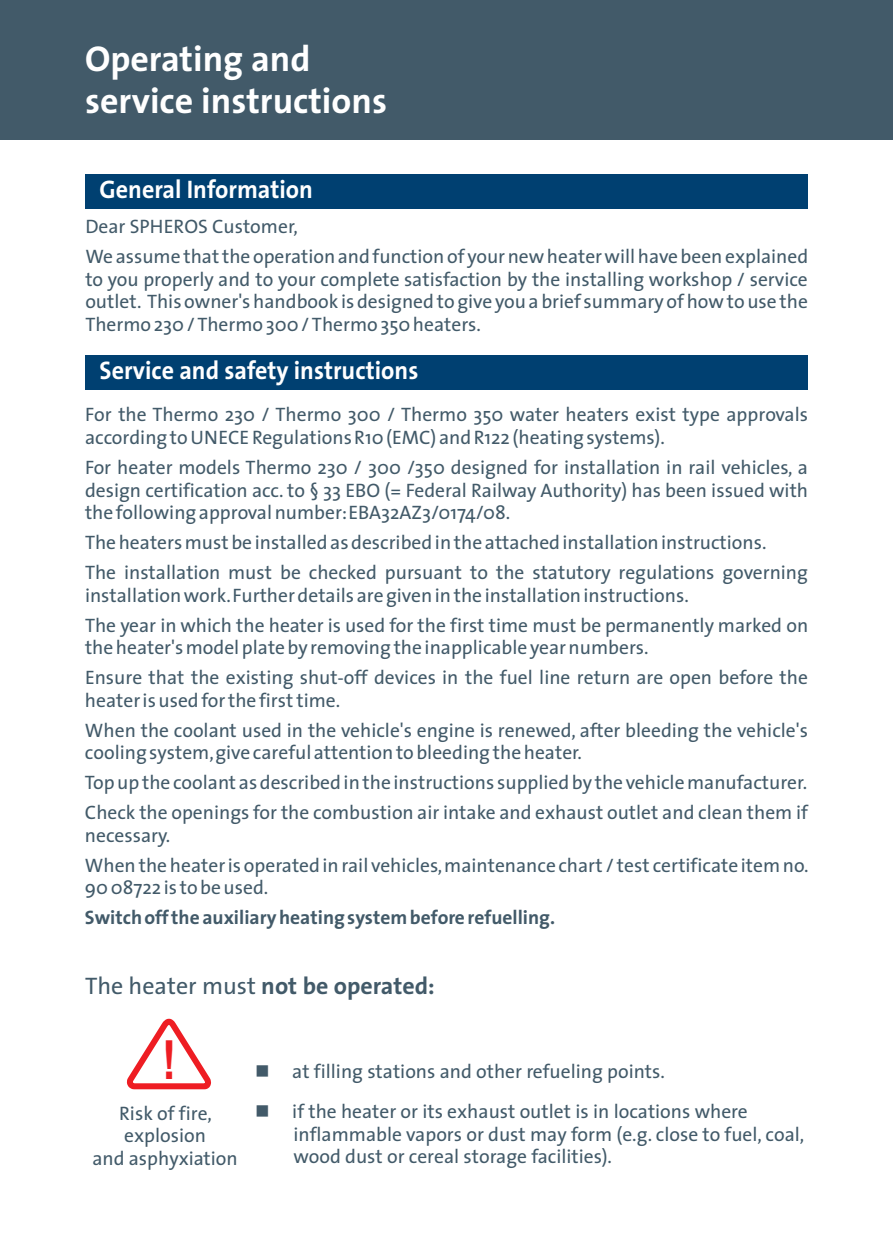
<style>
.page{position:relative;width:893px;height:1259px;background:#fff}
.page>*{position:absolute;margin:0;border:0;box-sizing:border-box;transform-origin:0 0}
.t1{font:700 54px "Arial";color:#ee1d23;scale:.79 1}
.t2{font:700 36px/42px "The Sans";color:#fff}
.t3{font:700 25.5px "The Sans";color:#fff;scale:.94 1}
.t4{font:700 24px "The Sans";color:#425a69}
.t5{font:19.5px/30px "The Sans";color:#425a69}
.t6{font:700 19.5px "The Sans";color:#425a69}
.s1{font-weight:400}
</style>
<div class="page">
<div style="left:0;top:0;width:893px;height:140px;background:#425a69"></div>
<div style="left:85px;top:174px;width:723px;height:34px;background:#004071"></div>
<div style="left:85px;top:355px;width:723px;height:34px;background:#004071"></div>
<svg style="left:126px;top:1018px;width:85px;height:72px"></svg>
<h2 class="t2" style="left:85px;top:43px;width:303px">Operating and service instructions</h2>
<h3 class="t3" style="left:100px;top:181px;width:228px">General Information</h3>
<p class="t5" style="left:85px;top:214px;width:724px">Dear SPHEROS Customer,<br>We assume that the operation and function of your new heater will have been explained</p>
<p class="t5" style="left:85px;top:271px;width:724px;line-height:22.5px;text-align:justify">to you properly and to your complete satisfaction by the installing workshop / service outlet. This owner's handbook is designed to give you a brief summary of how to use the Thermo 230 / Thermo 300 / Thermo 350 heaters.</p>
<h3 class="t3" style="left:100px;top:362px;width:341px">Service and safety instructions</h3>
<p class="t5" style="left:85px;top:407px;width:724px;line-height:22.5px">For the Thermo 230 / Thermo 300 / Thermo 350 water heaters exist type approvals according to UNECE Regulations R10 (EMC) and R122 (heating systems).</p>
<p class="t5" style="left:85px;top:459px;width:725px;line-height:22.5px;text-align:justify">For heater models Thermo 230 / 300 /350 designed for installation in rail vehicles, a design certification acc. to § 33 EBO (= Federal Railway Authority) has been issued with the following approval number:EBA32AZ3/0174/08.</p>
<p class="t5" style="left:85px;top:530px;width:724px">The heaters must be installed as described in the attached installation instructions.<br>The installation must be checked pursuant to the statutory regulations governing</p>
<p class="t5" style="left:85px;top:583px;width:725px">installation work.Further details are given in the installation instructions.<br>The year in which the heater is used for the first time must be permanently marked on</p>
<p class="t5" style="left:85px;top:635px;width:724px">the heater's model plate by removing the inapplicable year numbers.<br>Ensure that the existing shut-off devices in the fuel line return are open before the</p>
<p class="t5" style="left:85px;top:688px;width:724px">heater is used for the first time.<br>When the coolant used in the vehicle's engine is renewed, after bleeding the vehicle's</p>
<p class="t5" style="left:85px;top:740px;width:724px">cooling system,give careful attention to bleeding the heater.<br>Top up the coolant as described in the instructions supplied by the vehicle manufacturer.<br>Check the openings for the combustion air intake and exhaust outlet and clean them if</p>
<p class="t5" style="left:85px;top:823px;width:725px">necessary.<br>When the heater is operated in rail vehicles,maintenance chart / test certificate item no.</p>
<p class="t5" style="left:85px;top:875px;width:185px">90 08722 is to be used.</p>
<p class="t6" style="left:85px;top:911px;width:472px">Switch off the auxiliary heating system before refuelling.</p>
<p class="t4" style="left:85px;top:977px;width:351px"><span class="s1">The heater must</span> not be operated:</p>
<h1 class="t1" style="left:162px;top:1040px;width:20px">!</h1>
<p class="t5" style="left:92px;top:1105px;width:147px;line-height:22.5px;text-align:center">Risk of fire, explosion<br>and asphyxiation</p>
<p class="t5" style="left:292px;top:1053px;width:457px;line-height:40.5px">at filling stations and other refueling points.<br>if the heater or its exhaust outlet is in locations where</p>
<p class="t5" style="left:293px;top:1126px;width:512px;line-height:22.5px">inflammable vapors or dust may form (e.g. close to fuel, coal, wood dust or cereal storage facilities).</p>
</div>
